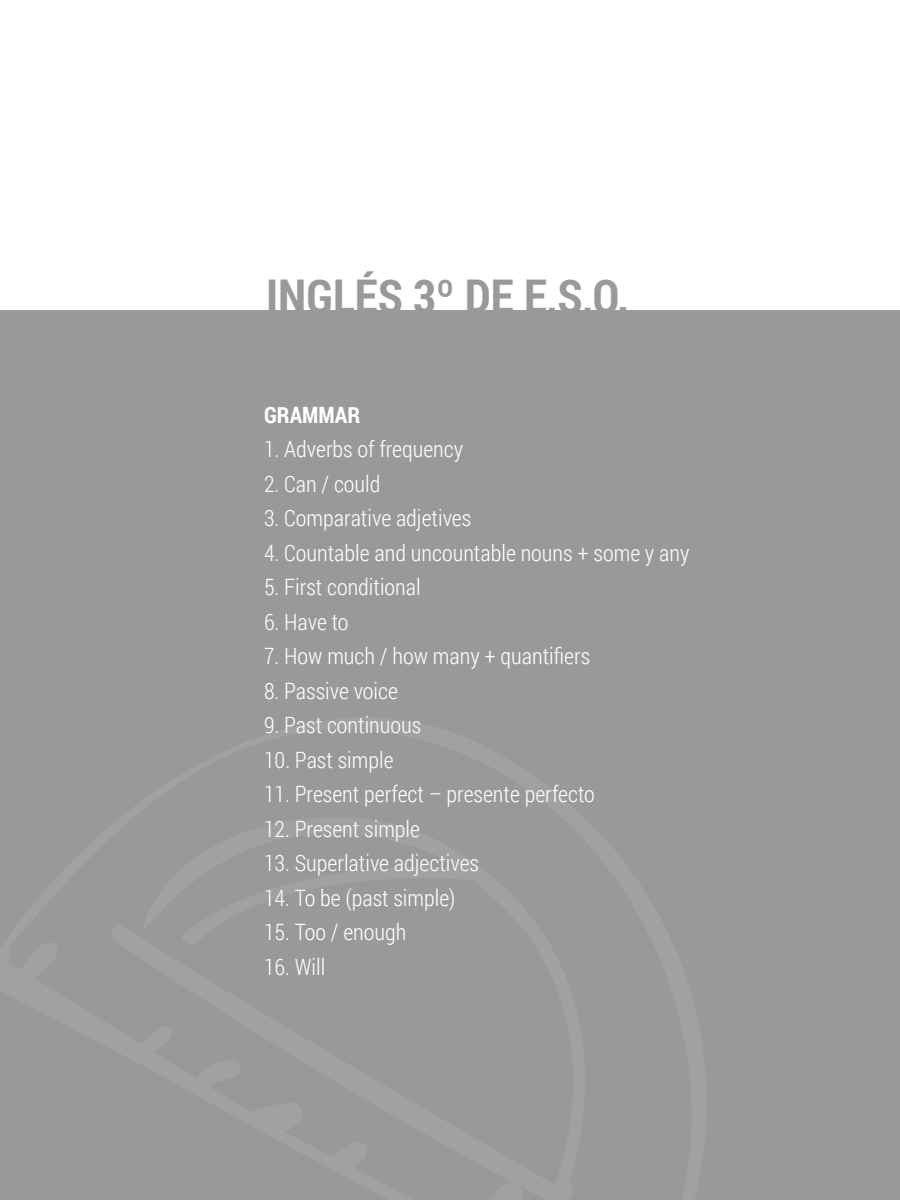
<style>
.page{position:relative;width:900px;height:1200px;background:#fff}
.page>*{position:absolute;margin:0;border:0;box-sizing:border-box;transform-origin:0 0}
.t1{font:700 46.5px "Roboto Condensed";color:#999}
.t2{font:300 22.5px "Roboto Condensed";color:#fff}
.t3{font:700 22.5px "Roboto Condensed";color:#fff}
</style>
<div class="page">
<div style="left:0;top:310px;width:900px;height:890px;background:#999"></div>
<h1 class="t1" style="left:266px;top:264px;width:365px">INGLÉS 3º DE E,S,O.</h1>
<p class="t3" style="left:264px;top:399px;width:98px">GRAMMAR</p>
<p class="t2" style="left:264px;top:434px;width:201px">1. Adverbs of frequency</p>
<p class="t2" style="left:264px;top:468px;width:118px">2. Can / could</p>
<p class="t2" style="left:264px;top:503px;width:209px">3. Comparative adjetives</p>
<p class="t2" style="left:264px;top:537px;width:427px">4. Countable and uncountable nouns + some y any</p>
<p class="t2" style="left:264px;top:572px;width:158px">5. First conditional</p>
<p class="t2" style="left:264px;top:606px;width:86px">6. Have to</p>
<p class="t2" style="left:264px;top:641px;width:328px">7. How much / how many + quantifiers</p>
<p class="t2" style="left:264px;top:675px;width:136px">8. Passive voice</p>
<p class="t2" style="left:264px;top:710px;width:159px">9. Past continuous</p>
<p class="t2" style="left:264px;top:744px;width:131px">10. Past simple</p>
<p class="t2" style="left:264px;top:779px;width:332px">11. Present perfect – presente perfecto</p>
<p class="t2" style="left:264px;top:813px;width:158px">12. Present simple</p>
<p class="t2" style="left:264px;top:848px;width:217px">13. Superlative adjectives</p>
<p class="t2" style="left:264px;top:882px;width:193px">14. To be (past simple)</p>
<p class="t2" style="left:264px;top:917px;width:144px">15. Too / enough</p>
<p class="t2" style="left:264px;top:951px;width:63px">16. Will</p>
</div>
